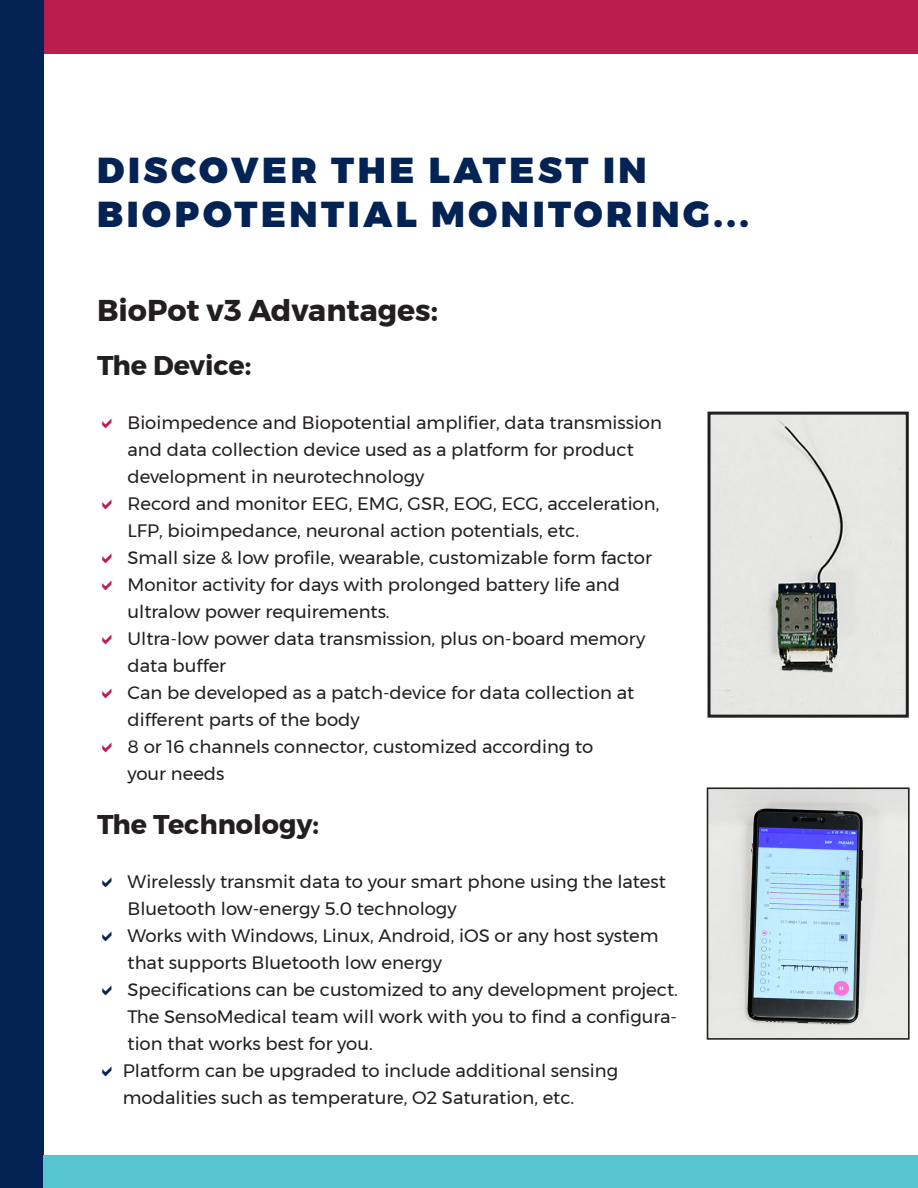
<style>
.page{position:relative;width:918px;height:1188px;background:#fff}
.page>*{position:absolute;margin:0;border:0;box-sizing:border-box;transform-origin:0 0}
.t1{font:900 36px/43.2px "Montserrat";letter-spacing:.1em;color:#032354}
.t2{font:700 30px "Montserrat";color:#231f20}
.t3{font:700 27px "Montserrat";color:#231f20}
.t4{font:18px/27px "Montserrat";color:#231f20}
</style>
<div class="page">
<div style="left:43px;top:0;width:875px;height:54px;background:#b91e4c"></div>
<div style="left:0;top:0;width:43px;height:1188px;background:#032354"></div>
<div style="left:43px;top:1156px;width:875px;height:32px;background:#56c5cf"></div>
<img style="left:712px;top:416px;width:193px;height:298px">
<div style="left:708px;top:412px;width:201px;height:306px;border:3px solid #231f20"></div>
<img style="left:710px;top:790px;width:197px;height:247px">
<div style="left:707px;top:787px;width:203px;height:253px;border:2px solid #231f20"></div>
<p class="t1" style="left:97px;top:149px;width:654px">DISCOVER THE LATEST IN<br>BIOPOTENTIAL MONITORING...</p>
<p class="t2" style="left:97px;top:287px;width:343px">BioPot v3 Advantages:</p>
<p class="t3" style="left:97px;top:344px;width:156px">The Device:</p>
<p class="t4" style="left:128px;top:409px;width:536px">Bioimpedence and Biopotential amplifier, data transmission and data collection device used as a platform for product development in neurotechnology</p>
<p class="t4" style="left:128px;top:490px;width:533px">Record and monitor EEG, EMG, GSR, EOG, ECG, acceleration,<br>LFP, bioimpedance, neuronal action potentials, etc.</p>
<p class="t4" style="left:128px;top:544px;width:526px">Small size &amp; low profile, wearable, customizable form factor</p>
<p class="t4" style="left:128px;top:571px;width:494px">Monitor activity for days with prolonged battery life and ultralow power requirements.</p>
<p class="t4" style="left:128px;top:625px;width:519px">Ultra-low power data transmission, plus on-board memory data buffer</p>
<p class="t4" style="left:128px;top:679px;width:508px">Can be developed as a patch-device for data collection at different parts of the body</p>
<p class="t4" style="left:128px;top:733px;width:467px">8 or 16 channels connector, customized according to your needs</p>
<p class="t3" style="left:97px;top:803px;width:223px">The Technology:</p>
<p class="t4" style="left:128px;top:868px;width:540px">Wirelessly transmit data to your smart phone using the latest<br>Bluetooth low-energy 5.0 technology</p>
<p class="t4" style="left:128px;top:922px;width:533px">Works with Windows, Linux, Android, iOS or any host system that supports Bluetooth low energy</p>
<p class="t4" style="left:128px;top:976px;width:552px;text-align:justify">Specifications can be customized to any development project.<br>The SensoMedical team will work with you to find a configura&shy;tion that works best for you.</p>
<p class="t4" style="left:123px;top:1057px;width:497px">Platform can be upgraded to include additional sensing modalities such as temperature, O2 Saturation, etc.</p>
</div>
